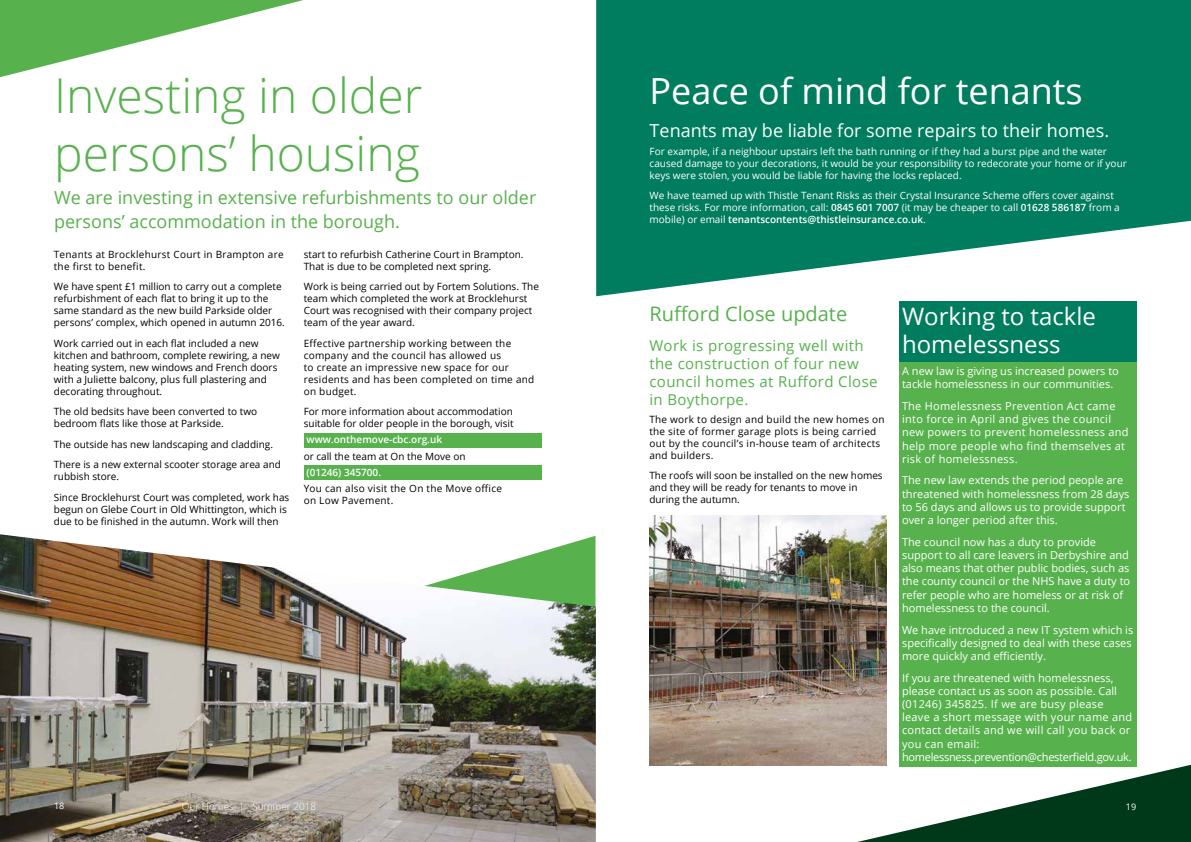
<style>
.page{position:relative;width:1191px;height:842px;background:#fff}
.page>*{position:absolute;margin:0;border:0;box-sizing:border-box;transform-origin:0 0}
.t1{font:300 48px/57.6px "Open Sans";color:#57b14d}
.t2{font:36px "Open Sans";color:#fff}
.t3{font:24px/28.8px "Open Sans";color:#fff}
.t4{font:20px "Open Sans";color:#57b14d}
.t5{font:18px/24px "Open Sans";color:#57b14d}
.t6{font:18px "Open Sans";color:#fff}
.t7{font:15px/18px "Open Sans";letter-spacing:.025em;color:#57b14d}
.t8{font:11px/13.2px "Open Sans";color:#fff}
.t9{font:11px/13.2px "Open Sans";letter-spacing:.025em;color:#fff}
.t10{font:10px/12px "Open Sans";color:#000}
.t11{font:10px/12px "Open Sans";color:#fff}
.t12{font:10px/12px "Open Sans";letter-spacing:.025em;color:#000}
.t13{font:600 10px "Open Sans";color:#fff}
.t14{font:300 10px "Open Sans";color:#fff}
.t15{font:9px "Open Sans";color:#fff}
.s1{font-weight:600}
</style>
<div class="page">
<svg style="left:808px;top:762px;width:383px;height:80px"></svg>
<svg style="left:0;top:0;width:303px;height:78px"></svg>
<img style="left:0;top:534px;width:596px;height:308px">
<svg style="left:596px;top:0;width:595px;height:296px;background:#208c72"></svg>
<div style="left:899px;top:327px;width:238px;height:430px;background:#57b14d"></div>
<div style="left:899px;top:302px;width:237px;height:60px;background:#007c5e"></div>
<div style="left:899px;top:748px;width:237px;height:18px;background:#57b14d"></div>
<div style="left:304px;top:433px;width:237px;height:14px;background:#57b14d"></div>
<div style="left:304px;top:465px;width:237px;height:15px;background:#57b14d"></div>
<img style="left:649px;top:516px;width:238px;height:249px">
<h1 class="t1" style="left:54px;top:66px;width:370px">Investing in older persons’ housing</h1>
<h3 class="t5" style="left:54px;top:185px;width:484px">We are investing in extensive refurbishments to our older persons’ accommodation in the borough.</h3>
<p class="t12" style="left:54px;top:248px;width:231px">Tenants at Brocklehurst Court in Brampton are the first to benefit.</p>
<p class="t10" style="left:54px;top:280px;width:232px">We have spent £1 million to carry out a complete refurbishment of each flat to bring it up to the same standard as the new build Parkside older persons’ complex, which opened in autumn 2016.</p>
<p class="t10" style="left:54px;top:337px;width:227px">Work carried out in each flat included a new kitchen and bathroom, complete rewiring, a new heating system, new windows and French doors with a Juliette balcony, plus full plastering and decorating throughout.</p>
<p class="t10" style="left:54px;top:405px;width:205px">The old bedsits have been converted to two bedroom flats like those at Parkside.</p>
<p class="t10" style="left:54px;top:434px;width:229px;line-height:20.5px">The outside has new landscaping and cladding.<br>There is a new external scooter storage area and</p>
<p class="t10" style="left:54px;top:466px;width:237px;line-height:20.5px">rubbish store.<br>Since Brocklehurst Court was completed, work has</p>
<p class="t10" style="left:54px;top:503px;width:234px">begun on Glebe Court in Old Whittington, which is due to be finished in the autumn. Work will then</p>
<p class="t10" style="left:304px;top:248px;width:221px">start to refurbish Catherine Court in Brampton.<br>That is due to be completed next spring.</p>
<p class="t10" style="left:304px;top:280px;width:237px">Work is being carried out by Fortem Solutions. The team which completed the work at Brocklehurst Court was recognised with their company project team of the year award.</p>
<p class="t12" style="left:304px;top:337px;width:232px">Effective partnership working between the company and the council has allowed us<br>to create an impressive new space for our residents and has been completed on time and on budget.</p>
<p class="t10" style="left:304px;top:405px;width:211px">For more information about accommodation suitable for older people in the borough, visit</p>
<p class="t13" style="left:306px;top:433px;width:137px">www.onthemove-cbc.org.uk</p>
<p class="t10" style="left:304px;top:450px;width:163px">or call the team at On the Move on</p>
<p class="t13" style="left:306px;top:465px;width:76px">(01246) 345700.</p>
<p class="t12" style="left:304px;top:482px;width:200px">You can also visit the On the Move office on Low Pavement.</p>
<h2 class="t2" style="left:649px;top:66px;width:435px">Peace of mind for tenants</h2>
<h3 class="t6" style="left:649px;top:118px;width:461px">Tenants may be liable for some repairs to their homes.</h3>
<p class="t11" style="left:649px;top:145px;width:479px">For example, if a neighbour upstairs left the bath running or if they had a burst pipe and the water caused damage to your decorations, it would be your responsibility to redecorate your home or if your keys were stolen, you would be liable for having the locks replaced.</p>
<p class="t11" style="left:649px;top:189px;width:472px">We have teamed up with Thistle Tenant Risks as their Crystal Insurance Scheme offers cover against these risks. For more information, call: <span class="s1">0845 601 7007</span> (it may be cheaper to call <span class="s1">01628 586187</span> from a mobile) or email <span class="s1">tenantscontents@thistleinsurance.co.uk</span>.</p>
<h3 class="t4" style="left:649px;top:300px;width:199px">Rufford Close update</h3>
<h3 class="t7" style="left:649px;top:336px;width:230px">Work is progressing well with the construction of four new council homes at Rufford Close in Boythorpe.</h3>
<p class="t12" style="left:649px;top:413px;width:237px">The work to design and build the new homes on the site of former garage plots is being carried out by the council’s in-house team of architects and builders.</p>
<p class="t10" style="left:649px;top:469px;width:235px">The roofs will soon be installed on the new homes and they will be ready for tenants to move in during the autumn.</p>
<h3 class="t3" style="left:902px;top:301px;width:195px">Working to tackle homelessness</h3>
<p class="t8" style="left:902px;top:364px;width:218px">A new law is giving us increased powers to tackle homelessness in our communities.</p>
<p class="t9" style="left:902px;top:399px;width:228px">The Homelessness Prevention Act came into force in April and gives the council new powers to prevent homelessness and help more people who find themselves at risk of homelessness.</p>
<p class="t8" style="left:902px;top:474px;width:229px">The new law extends the period people are threatened with homelessness from 28 days to 56 days and allows us to provide support over a longer period after this.</p>
<p class="t8" style="left:902px;top:535px;width:230px">The council now has a duty to provide support to all care leavers in Derbyshire and also means that other public bodies, such as the county council or the NHS have a duty to refer people who are homeless or at risk of homelessness to the council.</p>
<p class="t8" style="left:902px;top:623px;width:233px">We have introduced a new IT system which is specifically designed to deal with these cases more quickly and efficiently.</p>
<p class="t8" style="left:902px;top:671px;width:232px">If you are threatened with homelessness, please contact us as soon as possible. Call (01246) 345825. If we are busy please leave a short message with your name and contact details and we will call you back or you can email: homelessness.prevention@chesterfield.gov.uk.</p>
<p class="t15" style="left:54px;top:800px;width:12px">18</p>
<p class="t14" style="left:182px;top:799px;width:136px">Our Homes | Summer 2018</p>
<p class="t15" style="left:1126px;top:801px;width:12px">19</p>
</div>
